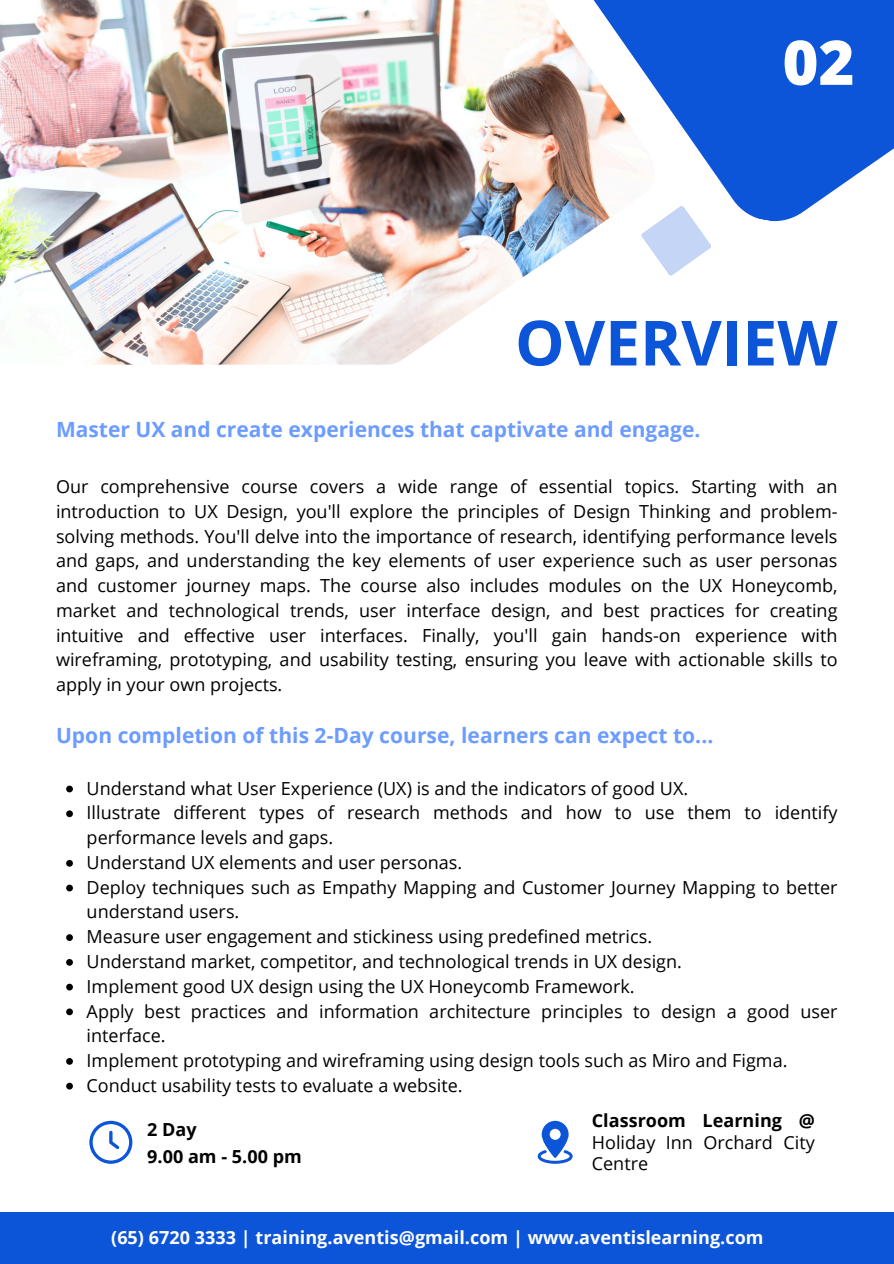
<style>
.page{position:relative;width:894px;height:1264px;background:#fff}
.page>*{position:absolute;margin:0;border:0;box-sizing:border-box;transform-origin:0 0}
.t1{font:700 62.25px "Open Sans";color:#0c55d8}
.t2{font:800 61.65px "Open Sans";color:#fff}
.t3{font:700 21px "Open Sans";color:#6c9cff}
.t4{font:18px/24.8px "Open Sans";color:#000}
.t5{font:700 18px "Open Sans";color:#fefefe}
.t6{font:700 18px/27px "Open Sans";letter-spacing:.005em;color:#000}
.s1{font-weight:700}
</style>
<div class="page">
<div style="left:0;top:1211px;width:893px;height:52px;background:#0c55d8"></div>
<img style="left:0;top:0;width:550px;height:364px">
<svg style="left:66px;top:785px;width:7px;height:7px"></svg>
<svg style="left:66px;top:810px;width:7px;height:7px"></svg>
<svg style="left:66px;top:860px;width:7px;height:6px"></svg>
<svg style="left:66px;top:884px;width:7px;height:7px"></svg>
<svg style="left:66px;top:934px;width:7px;height:7px"></svg>
<svg style="left:66px;top:959px;width:7px;height:6px"></svg>
<svg style="left:66px;top:983px;width:7px;height:7px"></svg>
<svg style="left:66px;top:1008px;width:7px;height:7px"></svg>
<svg style="left:66px;top:1058px;width:7px;height:6px"></svg>
<svg style="left:66px;top:1082px;width:7px;height:7px"></svg>
<svg style="left:545px;top:0;width:348px;height:259px;fill:#0c55d8"></svg>
<svg style="left:640px;top:205px;width:71px;height:71px"></svg>
<svg style="left:89px;top:1120px;width:43px;height:43px"></svg>
<svg style="left:537px;top:1120px;width:35px;height:43px"></svg>
<p class="t2" style="left:782px;top:19px;width:74px">02</p>
<p class="t1" style="left:515px;top:299px;width:324px">OVERVIEW</p>
<h1 class="t3" style="left:56px;top:414px;width:645px">Master UX and create experiences that captivate and engage.</h1>
<h2 class="t4" style="left:56px;top:473px;width:782px;text-align:justify">Our comprehensive course covers a wide range of essential topics. Starting with an introduction to UX Design, you'll explore the principles of Design Thinking and problem&shy;solving methods. You'll delve into the importance of research, identifying performance levels and gaps, and understanding the key elements of user experience such as user personas and customer journey maps. The course also includes modules on the UX Honeycomb, market and technological trends, user interface design, and best practices for creating intuitive and effective user interfaces. Finally, you'll gain hands-on experience with wireframing, prototyping, and usability testing, ensuring you leave with actionable skills to apply in your own projects.</h2>
<p class="t3" style="left:56px;top:720px;width:658px">Upon completion of this 2-Day course, learners can expect to...</p>
<h2 class="t4" style="left:87px;top:775px;width:603px">Understand what User Experience (UX) is and the indicators of good UX.</h2>
<p class="t4" style="left:87px;top:800px;width:752px">Illustrate different types of research methods and how to use them to identify performance levels and gaps.</p>
<p class="t4" style="left:87px;top:849px;width:377px">Understand UX elements and user personas.</p>
<p class="t4" style="left:87px;top:874px;width:752px">Deploy techniques such as Empathy Mapping and Customer Journey Mapping to better understand users.</p>
<p class="t4" style="left:87px;top:923px;width:567px">Measure user engagement and stickiness using predefined metrics.</p>
<p class="t4" style="left:87px;top:948px;width:596px">Understand market, competitor, and technological trends in UX design.</p>
<p class="t4" style="left:87px;top:973px;width:549px">Implement good UX design using the UX Honeycomb Framework.</p>
<p class="t4" style="left:87px;top:998px;width:752px">Apply best practices and information architecture principles to design a good user interface.</p>
<p class="t4" style="left:87px;top:1047px;width:702px">Implement prototyping and wireframing using design tools such as Miro and Figma.</p>
<p class="t4" style="left:87px;top:1072px;width:377px">Conduct usability tests to evaluate a website.</p>
<p class="t6" style="left:147px;top:1115px;width:156px">2 Day<br>9.00 am - 5.00 pm</p>
<h3 class="t4" style="left:591px;top:1109px;width:224px;line-height:21.3px;text-align:justify"><span class="s1">Classroom Learning @ </span>Holiday Inn Orchard City Centre</h3>
<p class="t5" style="left:111px;top:1224px;width:653px">(65) 6720 3333 | training.aventis@gmail.com | www.aventislearning.com</p>
</div>
